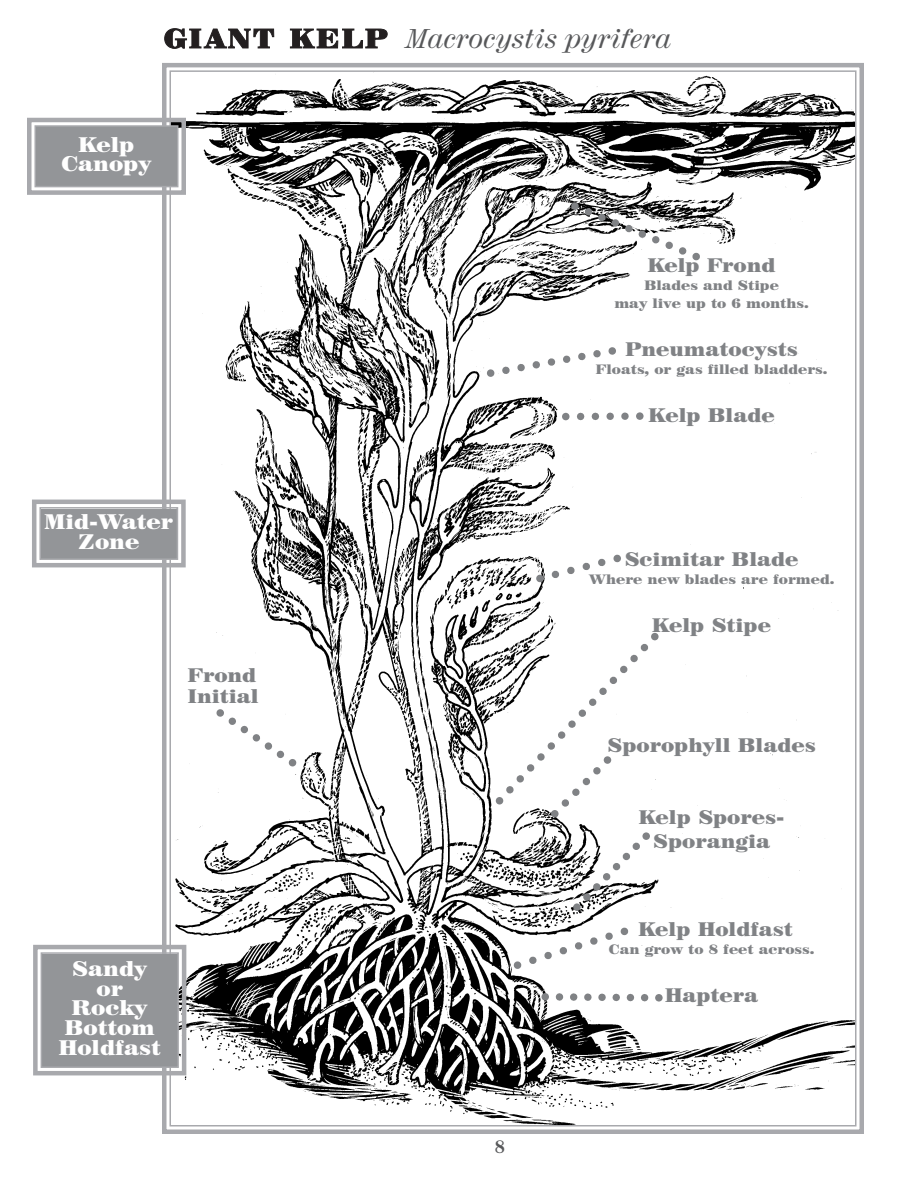
<style>
.page{position:relative;width:918px;height:1188px;background:#fff}
.page>*{position:absolute;margin:0;border:0;box-sizing:border-box;transform-origin:0 0}
.t1{font:italic 27px "Century 725 BT";color:#57585a}
.t2{font:900 21px/19.5px "Century 725 BT";color:#fff;text-align:center}
.t3{font:900 19.5px/24px "Century 725 BT";color:#808285;text-align:center}
.t4{font:700 18px "Century 725 BT";color:#57585a}
.t5{font:900 13.5px/18px "Century 725 BT";color:#808285;text-align:center}
.s1{font-weight:900;font-style:normal;color:#231f20}
</style>
<div class="page">
<img style="left:173px;top:75px;width:680px;height:1049px">
<div style="left:162px;top:63px;width:702px;height:1071px;border:4px solid #a8a9ad"></div>
<svg style="left:565px;top:196px;width:135px;height:67px"></svg>
<svg style="left:482px;top:344px;width:134px;height:38px"></svg>
<svg style="left:562px;top:412px;width:82px;height:8px"></svg>
<svg style="left:531px;top:551px;width:90px;height:37px"></svg>
<div style="left:36px;top:127px;width:141px;height:59px;background:#939598"></div>
<div style="left:27px;top:118px;width:159px;height:77px;border:4px solid #a8a9ad"></div>
<div style="left:34px;top:125px;width:144px;height:62px;border:2px solid #a8a9ad"></div>
<div style="left:41px;top:509px;width:136px;height:49px;background:#939598"></div>
<div style="left:32px;top:500px;width:154px;height:67px;border:4px solid #a8a9ad"></div>
<div style="left:39px;top:507px;width:139px;height:53px;border:2px solid #a8a9ad"></div>
<div style="left:42px;top:954px;width:135px;height:112px;background:#939598"></div>
<div style="left:33px;top:945px;width:153px;height:130px;border:4px solid #a8a9ad"></div>
<div style="left:41px;top:952px;width:138px;height:116px;border:2px solid #a8a9ad"></div>
<svg style="left:489px;top:631px;width:171px;height:281px"></svg>
<svg style="left:508px;top:924px;width:120px;height:51px"></svg>
<svg style="left:538px;top:989px;width:125px;height:16px"></svg>
<svg style="left:210px;top:703px;width:87px;height:66px"></svg>
<h1 class="t1" style="left:164px;top:29px;width:510px"><span class="s1">GIANT KELP</span> Macrocystis pyrifera</h1>
<p class="t2" style="left:61px;top:137px;width:92px">Kelp<br>Canopy</p>
<p class="t3" style="left:648px;top:255px;width:129px">Kelp Frond</p>
<p class="t5" style="left:614px;top:277px;width:196px">Blades and Stipe<br>may live up to 6 months.</p>
<p class="t3" style="left:626px;top:339px;width:174px">Pneumatocysts</p>
<p class="t5" style="left:596px;top:361px;width:233px">Floats, or gas filled bladders.</p>
<p class="t3" style="left:649px;top:405px;width:128px">Kelp Blade</p>
<p class="t2" style="left:45px;top:514px;width:130px">Mid-Water<br>Zone</p>
<p class="t3" style="left:188px;top:667px;width:72px;line-height:21px;text-align:left">Frond<br>Initial</p>
<p class="t2" style="left:59px;top:962px;width:104px">Sandy or<br>Rocky<br>Bottom<br>Holdfast</p>
<p class="t4" style="left:495px;top:1140px;width:11px">8</p>
<p class="t3" style="left:625px;top:549px;width:175px">Scimitar Blade</p>
<p class="t5" style="left:589px;top:571px;width:247px">Where new blades are formed.</p>
<p class="t3" style="left:652px;top:615px;width:120px">Kelp Stipe</p>
<p class="t3" style="left:608px;top:735px;width:210px">Sporophyll Blades</p>
<p class="t3" style="left:639px;top:807px;width:147px">Kelp Spores-<br>Sporangia</p>
<p class="t3" style="left:639px;top:919px;width:156px">Kelp Holdfast</p>
<p class="t5" style="left:609px;top:942px;width:207px">Can grow to 8 feet across.</p>
<p class="t3" style="left:665px;top:985px;width:95px">Haptera</p>
</div>
